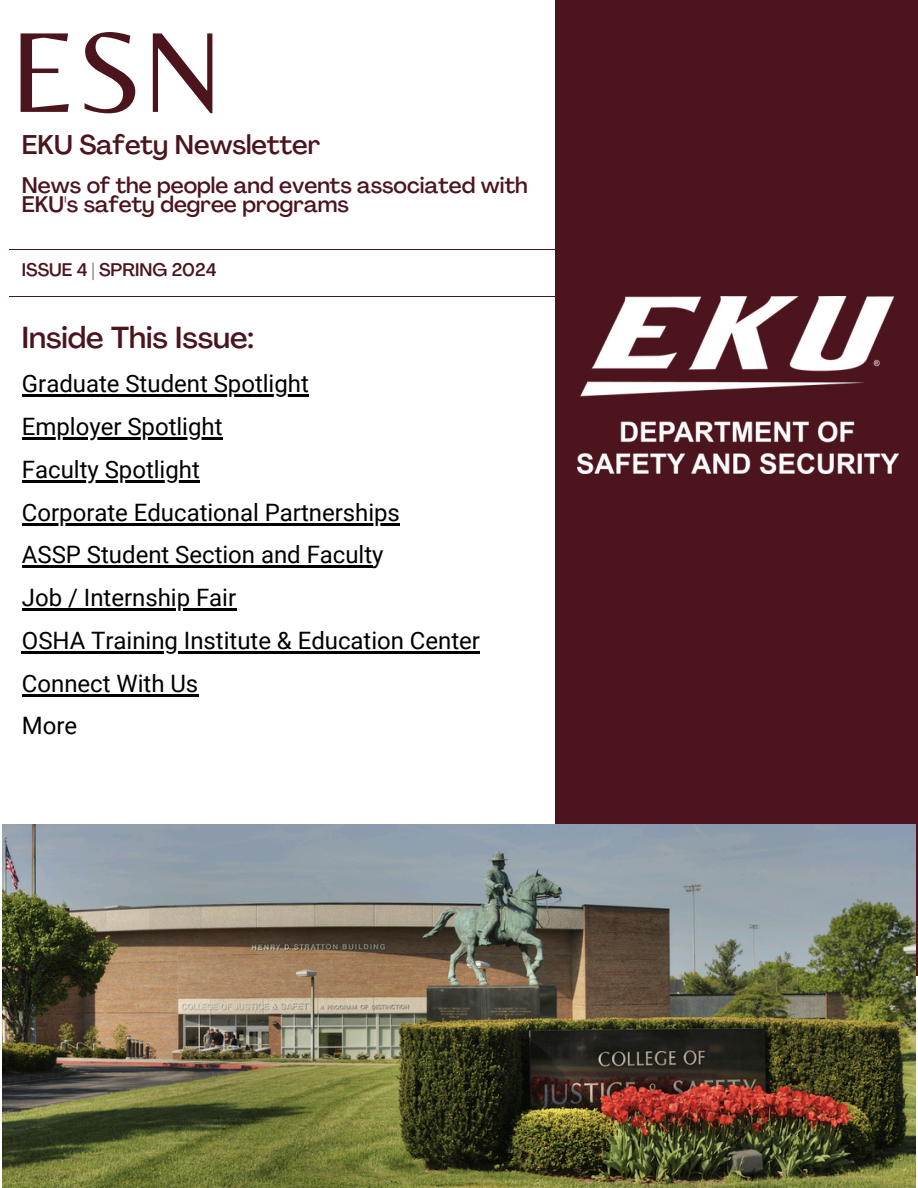
<style>
.page{position:relative;width:918px;height:1188px;background:#fff}
.page>*{position:absolute;margin:0;border:0;box-sizing:border-box;transform-origin:0 0}
.t1{font:118.5px "Belleza";color:#4c151e}
.t2{font:500 30px "Agrandir";color:#4c151e}
.t3{font:500 26.7px "Agrandir";color:#4c151e}
.t4{font:24px/42.8px "Roboto";color:#000}
.t5{font:500 22.2px/19.2px "Agrandir";color:#4c151e}
.t6{font:500 18px "Agrandir";color:#4c151e}
</style>
<div class="page">
<div style="left:556px;top:0;width:362px;height:975px;background:#4c151e"></div>
<hr style="left:10px;top:296px;width:645px;height:1px;background:#4c151e">
<hr style="left:10px;top:249px;width:645px;height:1px;background:#4c151e">
<img style="left:3px;top:825px;width:912px;height:363px">
<img style="left:578px;top:297px;width:320px;height:176px">
<hr style="left:22px;top:395px;width:287px;height:2px;background:#000">
<hr style="left:22px;top:437px;width:201px;height:3px;background:#000">
<hr style="left:22px;top:480px;width:178px;height:2px;background:#000">
<hr style="left:22px;top:523px;width:378px;height:2px;background:#000">
<hr style="left:22px;top:566px;width:350px;height:2px;background:#000">
<hr style="left:22px;top:608px;width:214px;height:3px;background:#000">
<hr style="left:22px;top:651px;width:458px;height:2px;background:#000">
<hr style="left:22px;top:694px;width:176px;height:2px;background:#000">
<h1 class="t1" style="left:10px;top:2px;width:215px">ESN</h1>
<p class="t3" style="left:22px;top:134px;width:300px">EKU Safety Newsletter</p>
<p class="t5" style="left:22px;top:178px;width:507px">News of the people and events associated with<br>EKU's safety degree programs</p>
<p class="t6" style="left:22px;top:263px;width:196px">ISSUE 4 | SPRING 2024</p>
<p class="t2" style="left:22px;top:325px;width:234px">Inside This Issue:</p>
<h3 class="t4" style="left:22px;top:363px;width:288px">Graduate Student Spotlight</h3>
<h4 class="t4" style="left:22px;top:406px;width:202px">Employer Spotlight</h4>
<p class="t4" style="left:22px;top:448px;width:179px">Faculty Spotlight</p>
<h2 class="t4" style="left:22px;top:491px;width:380px">Corporate Educational Partnerships<br>ASSP Student Section and Faculty</h2>
<h5 class="t4" style="left:22px;top:577px;width:216px">Job / Internship Fair</h5>
<p class="t4" style="left:22px;top:619px;width:460px">OSHA Training Institute &amp; Education Center<br>Connect With Us<br>More</p>
</div>
